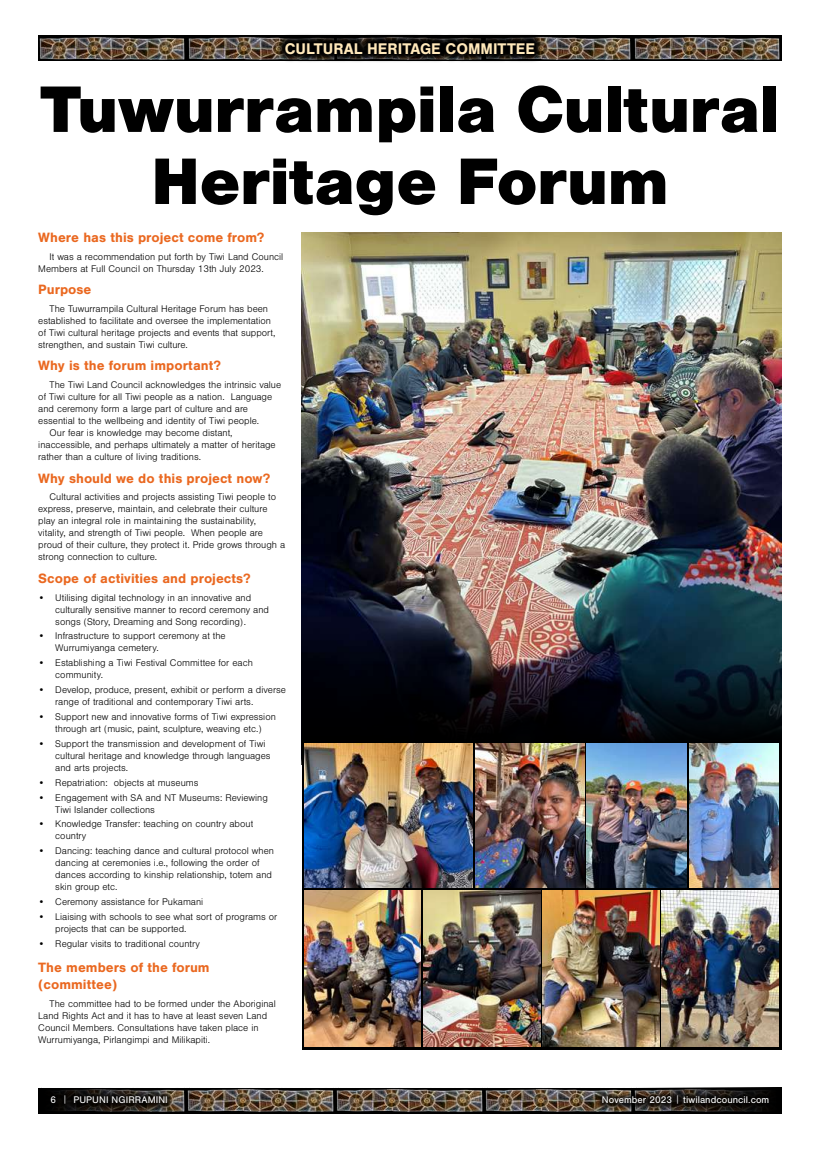
<style>
.page{position:relative;width:820px;height:1149px;background:#fff}
.page>*{position:absolute;margin:0;border:0;box-sizing:border-box;transform-origin:0 0}
.t1{font:900 68px/72px "Nimbus San";letter-spacing:-.01em;color:#000;text-align:center}
.t2{font:700 16px "Nimbus San";color:#ffe8ba}
.t3{font:700 14px/16.8px "Nimbus San";color:#ea6820}
.t4{font:300 10px/12px "Nimbus San";color:#000}
.t5{font:10px "Nimbus San";letter-spacing:.005em;color:#fff}
.s1{font-weight:300}
</style>
<div class="page">
<svg style="left:208px;top:1088px;width:127px;height:25px"></svg>
<svg style="left:484px;top:1087px;width:148px;height:26px"></svg>
<svg style="left:335px;top:1087px;width:149px;height:26px"></svg>
<svg style="left:611px;top:1087px;width:170px;height:25px"></svg>
<svg style="left:38px;top:1087px;width:170px;height:26px"></svg>
<div style="left:45px;top:1089px;width:729px;height:21px;background:#000;opacity:.75"></div>
<img style="left:632px;top:35px;width:149px;height:26px">
<img style="left:38px;top:35px;width:149px;height:26px">
<img style="left:187px;top:35px;width:89px;height:26px">
<img style="left:544px;top:35px;width:88px;height:26px">
<svg style="left:276px;top:34px;width:268px;height:28px;background:#1f1d1c"></svg>
<img style="left:301px;top:232px;width:480px;height:428px">
<svg style="left:301px;top:660px;width:480px;height:389px;background:#0f1117"></svg>
<img style="left:304px;top:890px;width:117px;height:155px">
<img style="left:423px;top:890px;width:117px;height:155px">
<img style="left:542px;top:890px;width:117px;height:155px">
<img style="left:661px;top:890px;width:117px;height:155px">
<img style="left:304px;top:743px;width:168px;height:144px">
<img style="left:475px;top:743px;width:109px;height:144px">
<img style="left:586px;top:743px;width:100px;height:144px">
<img style="left:689px;top:743px;width:89px;height:144px">
<h2 class="t2" style="left:285px;top:39px;width:252px">CULTURAL HERITAGE COMMITTEE</h2>
<h1 class="t1" style="left:40px;top:74px;width:740px">Tuwurrampila Cultural<br>Heritage Forum</h1>
<h3 class="t3" style="left:38px;top:229px;width:227px">Where has this project come from?</h3>
<p class="t4" style="left:38px;top:250px;width:246px;text-indent:11px">It was a recommendation put forth by Tiwi Land Council<br>Members at Full Council on Thursday 13th July 2023.</p>
<h3 class="t3" style="left:38px;top:281px;width:55px">Purpose</h3>
<p class="t4" style="left:38px;top:303px;width:238px;text-indent:11px">The Tuwurrampila Cultural Heritage Forum has been established to facilitate and oversee the implementation of Tiwi cultural heritage projects and events that support, strengthen, and sustain Tiwi culture.</p>
<h3 class="t3" style="left:38px;top:357px;width:184px">Why is the forum important?</h3>
<p class="t4" style="left:50px;top:379px;width:233px">The Tiwi Land Council acknowledges the intrinsic value</p>
<p class="t4" style="left:38px;top:391px;width:235px">of Tiwi culture for all Tiwi people as a nation. Language</p>
<p class="t4" style="left:38px;top:403px;width:211px">and ceremony form a large part of culture and are</p>
<p class="t4" style="left:38px;top:415px;width:222px">essential to the wellbeing and identity of Tiwi people.</p>
<p class="t4" style="left:50px;top:427px;width:184px">Our fear is knowledge may become distant,</p>
<p class="t4" style="left:38px;top:439px;width:239px">inaccessible, and perhaps ultimately a matter of heritage</p>
<p class="t4" style="left:38px;top:451px;width:164px">rather than a culture of living traditions.</p>
<h3 class="t3" style="left:38px;top:469px;width:233px">Why should we do this project now?</h3>
<p class="t4" style="left:38px;top:491px;width:248px;text-indent:11px">Cultural activities and projects assisting Tiwi people to express, preserve, maintain, and celebrate their culture play an integral role in maintaining the sustainability, vitality, and strength of Tiwi people. When people are proud of their culture, they protect it. Pride grows through a strong connection to culture.</p>
<h3 class="t3" style="left:38px;top:569px;width:213px">Scope of activities and projects?</h3>
<p class="t4" style="left:55px;top:591px;width:215px;text-indent:-17px">• Utilising digital technology in an innovative and culturally sensitive manner to record ceremony and songs (Story, Dreaming and Song recording).</p>
<p class="t4" style="left:55px;top:630px;width:172px;text-indent:-17px">• Infrastructure to support ceremony at the<br>Wurrumiyanga cemetery.</p>
<p class="t4" style="left:55px;top:657px;width:199px;text-indent:-17px">• Establishing a Tiwi Festival Committee for each community.</p>
<p class="t4" style="left:55px;top:683px;width:232px;text-indent:-17px">• Develop, produce, present, exhibit or perform a diverse range of traditional and contemporary Tiwi arts.</p>
<p class="t4" style="left:38px;top:710px;width:239px;text-align:center">• Support new and innovative forms of Tiwi expression through art (music, paint, sculpture, weaving etc.)</p>
<p class="t4" style="left:55px;top:737px;width:217px;text-indent:-17px">• Support the transmission and development of Tiwi cultural heritage and knowledge through languages and arts projects.</p>
<p class="t4" style="left:38px;top:776px;width:162px">• Repatriation: objects at museums</p>
<p class="t4" style="left:55px;top:791px;width:214px;text-indent:-17px">• Engagement with SA and NT Museums: Reviewing<br>Tiwi Islander collections</p>
<p class="t4" style="left:55px;top:818px;width:199px;text-indent:-17px">• Knowledge Transfer: teaching on country about country</p>
<p class="t4" style="left:55px;top:844px;width:220px;text-indent:-17px">• Dancing: teaching dance and cultural protocol when dancing at ceremonies i.e., following the order of dances according to kinship relationship, totem and skin group etc.</p>
<p class="t4" style="left:38px;top:895px;width:166px">• Ceremony assistance for Pukamani</p>
<p class="t4" style="left:55px;top:910px;width:223px;text-indent:-17px">• Liaising with schools to see what sort of programs or projects that can be supported.</p>
<p class="t4" style="left:38px;top:937px;width:163px">• Regular visits to traditional country</p>
<h3 class="t3" style="left:38px;top:958px;width:173px">The members of the forum (committee)</h3>
<p class="t4" style="left:38px;top:997px;width:239px;text-indent:11px">The committee had to be formed under the Aboriginal Land Rights Act and it has to have at least seven Land Council Members. Consultations have taken place in Wurrumiyanga, Pirlangimpi and Milikapiti.</p>
<p class="t5" style="left:51px;top:1094px;width:119px">6 <span class="s1">|</span> PUPUNI NGIRRAMINI</p>
<p class="t5" style="left:601px;top:1094px;width:169px">November 2023 <span class="s1">|</span> tiwilandcouncil.com</p>
</div>
